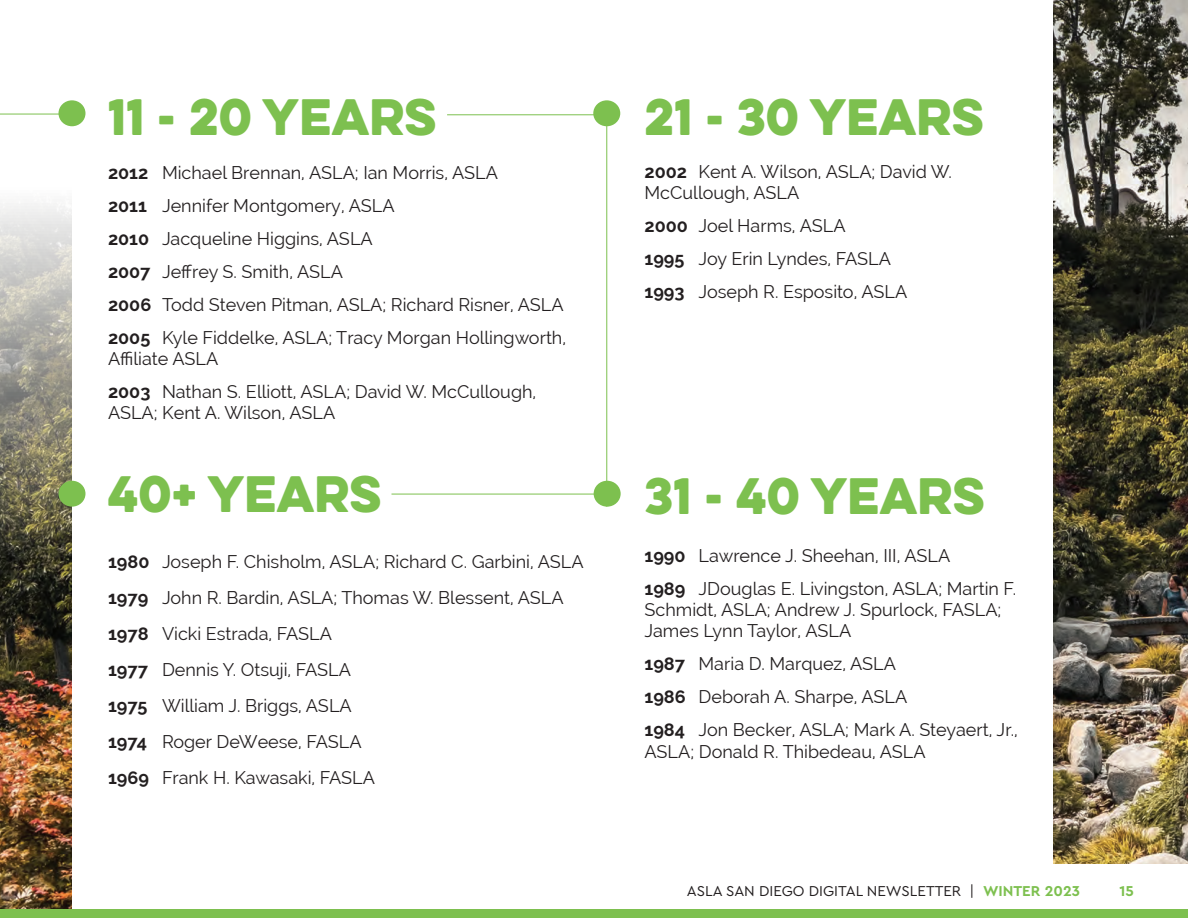
<style>
.page{position:relative;width:1188px;height:918px;background:#fff}
.page>*{position:absolute;margin:0;border:0;box-sizing:border-box;transform-origin:0 0}
.t1{font:45.9px "Eveleth Clean";color:#7dc04f}
.t2{font:18px/33px "Raleway";color:#231f20}
.t3{font:15px "Cera PRO";color:#231f20}
.t4{font:700 15px "Cera PRO";color:#7dc04f}
.s1{font-weight:700}
.s2{font-weight:700;color:#7dc04f}
</style>
<div class="page">
<div style="left:0;top:909px;width:1188px;height:9px;background:#7dc04f"></div>
<img style="left:0;top:116px;width:72px;height:793px">
<hr style="left:0;top:114px;width:72px;height:1px;background:#7dc04f">
<hr style="left:447px;top:114px;width:159px;height:1px;background:#7dc04f">
<hr style="left:392px;top:494px;width:215px;height:1px;background:#7dc04f">
<div style="left:58px;top:100px;width:28px;height:26px;background:#7dc04f;border-radius:50%"></div>
<div style="left:593px;top:100px;width:27px;height:26px;background:#7dc04f;border-radius:50%"></div>
<div style="left:594px;top:481px;width:27px;height:26px;background:#7dc04f;border-radius:50%"></div>
<div style="left:58px;top:481px;width:28px;height:26px;background:#7dc04f;border-radius:50%"></div>
<hr style="left:606px;top:113px;width:1px;height:394px;background:#7dc04f">
<img style="left:1053px;top:0;width:135px;height:863px">
<h1 class="t1" style="left:108px;top:82px;width:330px">11 - 20 YEARS</h1>
<p class="t2" style="left:108px;top:156px;width:460px"><span class="s1">2012</span> Michael Brennan, ASLA; Ian Morris, ASLA<br><span class="s1">2011</span> Jennifer Montgomery, ASLA<br><span class="s1">2010</span> Jacqueline Higgins, ASLA<br><span class="s1">2007</span> Jeffrey S. Smith, ASLA<br><span class="s1">2006</span> Todd Steven Pitman, ASLA; Richard Risner, ASLA <span class="s1">2005</span> Kyle Fiddelke, ASLA; Tracy Morgan Hollingworth,</p>
<p class="t2" style="left:108px;top:342px;width:430px">Affiliate ASLA<br><span class="s1">2003</span> Nathan S. Elliott, ASLA; David W. McCullough,</p>
<p class="t2" style="left:108px;top:396px;width:229px">ASLA; Kent A. Wilson, ASLA</p>
<h1 class="t1" style="left:645px;top:82px;width:341px">21 - 30 YEARS</h1>
<p class="t2" style="left:645px;top:161px;width:309px;line-height:21px"><span class="s1">2002</span> Kent A. Wilson, ASLA; David W.<br>McCullough, ASLA</p>
<p class="t2" style="left:645px;top:209px;width:264px"><span class="s1">2000</span> Joel Harms, ASLA<br><span class="s1">1995</span> Joy Erin Lyndes, FASLA<br><span class="s1">1993</span> Joseph R. Esposito, ASLA</p>
<h1 class="t1" style="left:108px;top:459px;width:275px">40+ YEARS</h1>
<h1 class="t1" style="left:645px;top:461px;width:342px">31 - 40 YEARS</h1>
<p class="t2" style="left:108px;top:544px;width:477px;line-height:36px"><span class="s1">1980</span> Joseph F. Chisholm, ASLA; Richard C. Garbini, ASLA <span class="s1">1979</span> John R. Bardin, ASLA; Thomas W. Blessent, ASLA <span class="s1">1978</span> Vicki Estrada, FASLA<br><span class="s1">1977</span> Dennis Y. Otsuji, FASLA<br><span class="s1">1975</span> William J. Briggs, ASLA<br><span class="s1">1974</span> Roger DeWeese, FASLA<br><span class="s1">1969</span> Frank H. Kawasaki, FASLA</p>
<p class="t2" style="left:645px;top:539px;width:373px"><span class="s1">1990</span> Lawrence J. Sheehan, III, ASLA<br><span class="s1">1989</span> JDouglas E. Livingston, ASLA; Martin F.</p>
<p class="t2" style="left:645px;top:599px;width:358px;line-height:21px">Schmidt, ASLA; Andrew J. Spurlock, FASLA;<br>James Lynn Taylor, ASLA</p>
<p class="t2" style="left:645px;top:647px;width:375px"><span class="s1">1987</span> Maria D. Marquez, ASLA<br><span class="s1">1986</span> Deborah A. Sharpe, ASLA<br><span class="s1">1984</span> Jon Becker, ASLA; Mark A. Steyaert, Jr.,</p>
<p class="t2" style="left:645px;top:735px;width:283px">ASLA; Donald R. Thibedeau, ASLA</p>
<p class="t3" style="left:687px;top:881px;width:395px">ASLA SAN DIEGO DIGITAL NEWSLETTER | <span class="s2">WINTER 2023</span></p>
<p class="t4" style="left:1120px;top:881px;width:16px">15</p>
</div>
